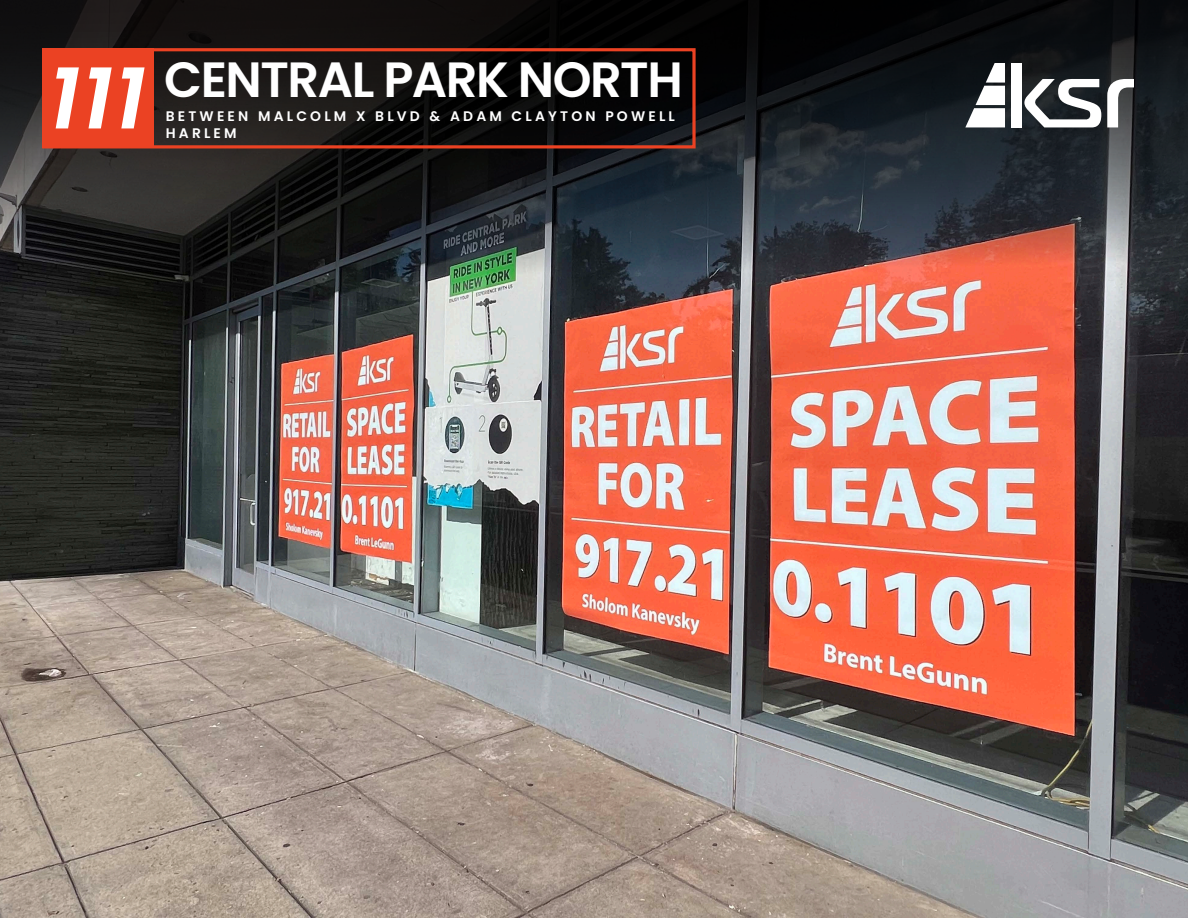
<style>
.page{position:relative;width:1188px;height:918px;background:#fff}
.page>*{position:absolute;margin:0;border:0;box-sizing:border-box;transform-origin:0 0}
.t1{font:italic 600 85.95px "Poppins";color:#fff}
.t2{font:600 49.5px "Poppins";letter-spacing:-.03em;color:#fff}
.t3{font:600 13.8px "Poppins";letter-spacing:.23em;color:#fff}
</style>
<div class="page">
<img style="left:0;top:285px;width:1188px;height:633px">
<svg style="left:0;top:0;width:1188px;height:285px;background:#232224"></svg>
<svg style="left:1107px;top:79px;width:27px;height:48px"></svg>
<svg style="left:1021px;top:78px;width:80px;height:49px"></svg>
<div style="left:1011px;top:63px;width:10px;height:64px;background:#fff"></div>
<svg style="left:965px;top:63px;width:40px;height:64px"></svg>
<div style="left:42px;top:48px;width:654px;height:100px;border:3px solid #eb4223"></div>
<div style="left:42px;top:48px;width:112px;height:100px;background:#eb4223"></div>
<p class="t1" style="left:49px;top:49px;width:98px">111</p>
<p class="t2" style="left:164px;top:51px;width:520px">CENTRAL PARK NORTH</p>
<p class="t3" style="left:166px;top:108px;width:511px">BETWEEN MALCOLM X BLVD &amp; ADAM CLAYTON POWELL</p>
<p class="t3" style="left:166px;top:125px;width:72px">HARLEM</p>
</div>
